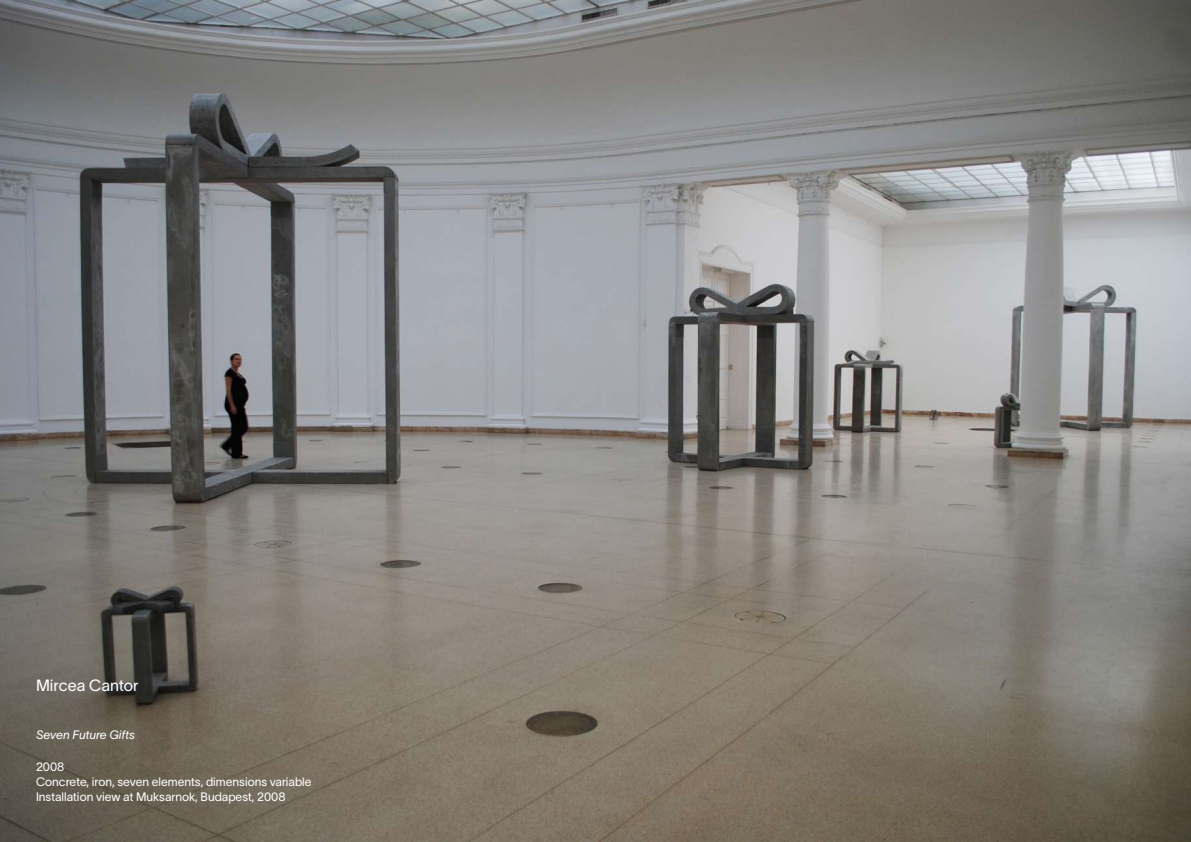
<style>
.page{position:relative;width:1191px;height:842px;background:#fff}
.page>*{position:absolute;margin:0;border:0;box-sizing:border-box;transform-origin:0 0}
.t1{font:16px "TWK Lausanne 300";color:#fff}
.t2{font:12px/15.6px "TWK Lausanne 300";color:#fff}
.t3{font:italic 12px "TWK Lausanne 300";color:#fff}
</style>
<div class="page">
<img style="left:0;top:0;width:1191px;height:842px">
<h1 class="t1" style="left:36px;top:674px;width:104px">Mircea Cantor</h1>
<p class="t3" style="left:36px;top:726px;width:100px">Seven Future Gifts</p>
<p class="t2" style="left:36px;top:758px;width:277px">2008<br>Concrete, iron, seven elements, dimensions variable</p>
<p class="t2" style="left:36px;top:788px;width:251px">Installation view at Muksarnok, Budapest, 2008</p>
</div>
